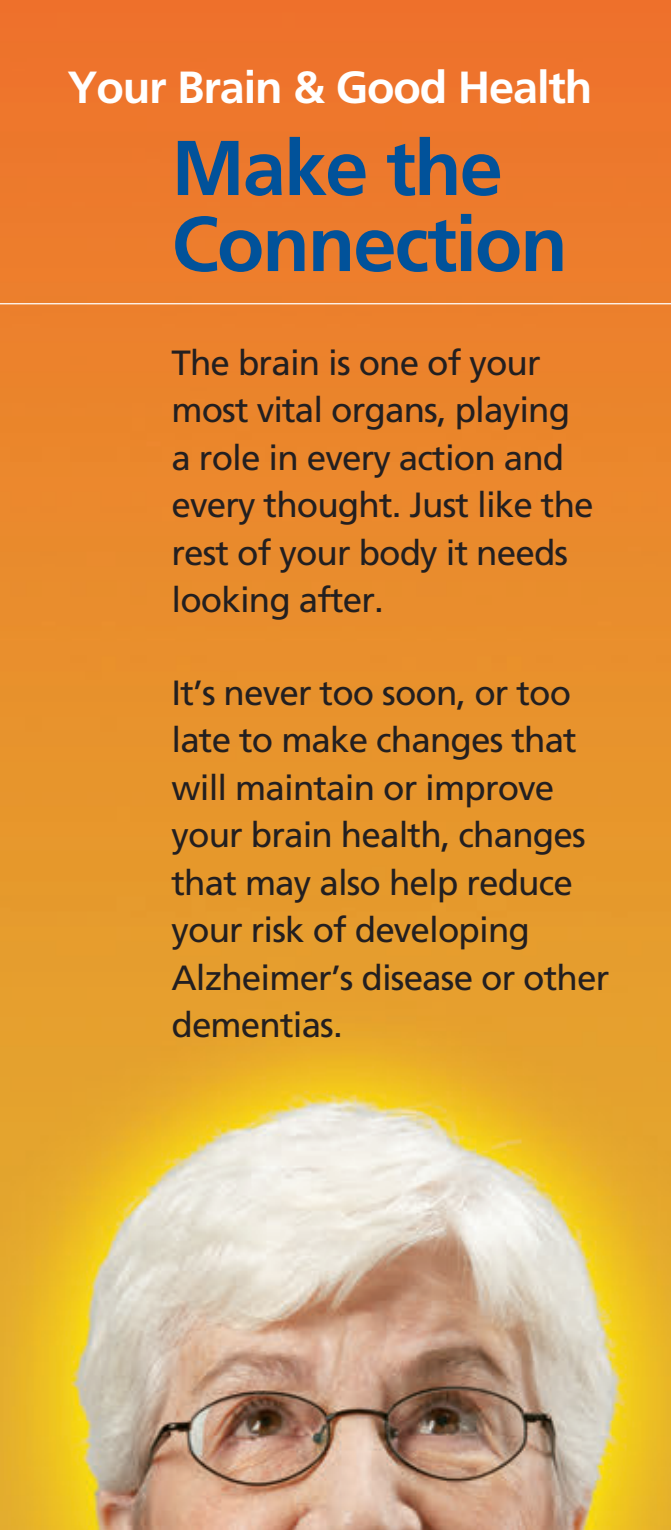
<style>
.page{position:relative;width:671px;height:1530px;background:#fff}
.page>*{position:absolute;margin:0;border:0;box-sizing:border-box;transform-origin:0 0}
.t1{font:700 77.5px/76px "Frutiger";letter-spacing:-.025em;color:#01529a}
.t2{font:700 45px "Frutiger";letter-spacing:-.025em;color:#fff}
.t3{font:35px/47.5px "Frutiger";letter-spacing:-.025em;color:#231f20}
</style>
<div class="page">
<img style="left:0;top:0;width:670px;height:1530px">
<hr style="left:0;top:303px;width:670px;height:1px;background:#fff">
<p class="t2" style="left:68px;top:68px;width:526px">Your Brain &amp; Good Health</p>
<h1 class="t1" style="left:171px;top:136px;width:397px">Make the<br>Connection</h1>
<p class="t3" style="left:171px;top:342px;width:423px">The brain is one of your most vital organs, playing a role in every action and every thought. Just like the rest of your body it needs looking after.</p>
<p class="t3" style="left:171px;top:672px;width:439px">It’s never too soon, or too late to make changes that will maintain or improve your brain health, changes that may also help reduce your risk of developing<br>Alzheimer’s disease or other dementias.</p>
</div>
